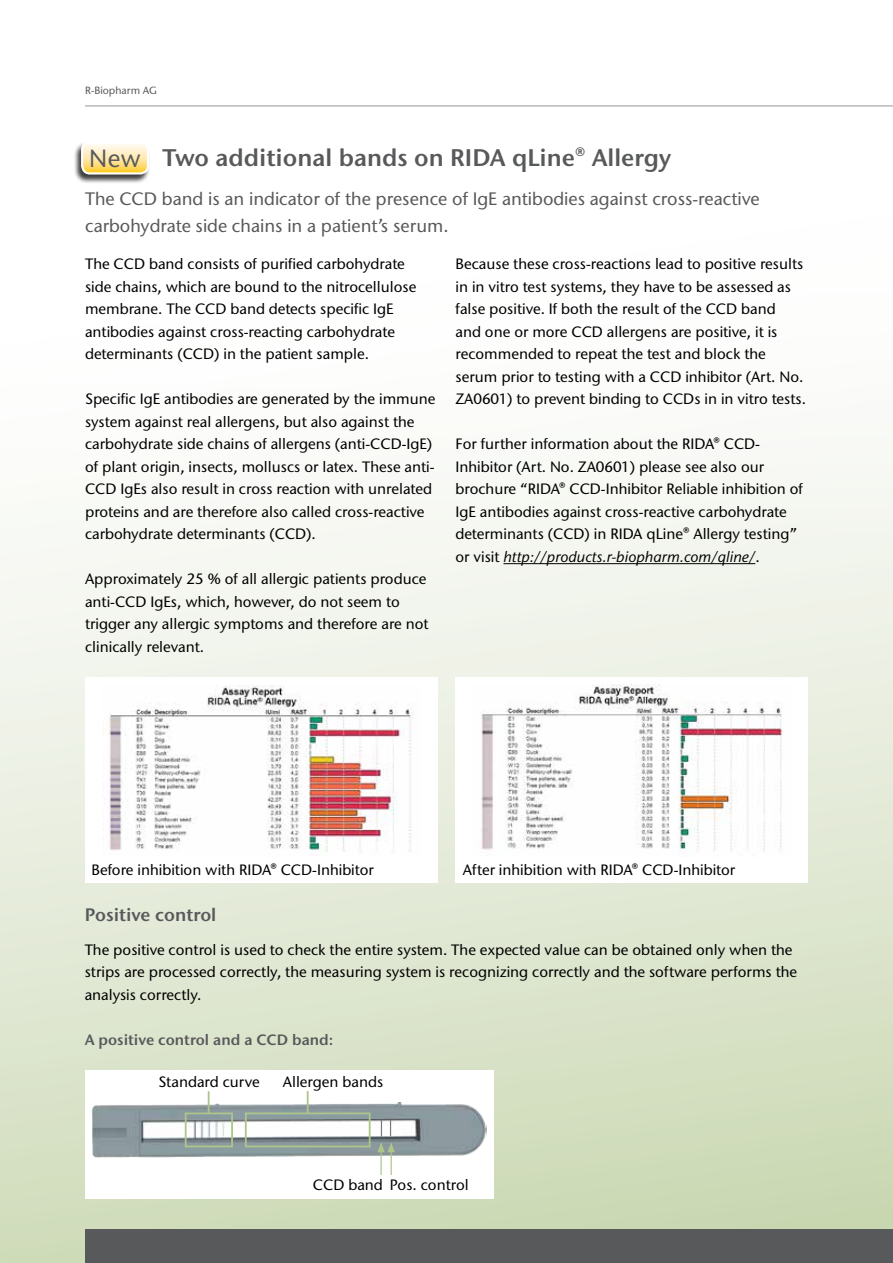
<style>
.page{position:relative;width:893px;height:1263px;background:#fff}
.page>*{position:absolute;margin:0;border:0;box-sizing:border-box;transform-origin:0 0}
.t1{font:500 24.9px "Stone Sans ITC Std";color:#58595b}
.t2{font:600 24px "Stone Sans ITC Std";color:#58595b}
.t3{font:500 18px/27px "Stone Sans ITC Std";color:#58595b}
.t4{font:600 18px "Stone Sans ITC Std";color:#58595b}
.t5{font:500 15px/22.5px "Stone Sans ITC Std";color:#000}
.t6{font:600 15px "Stone Sans ITC Std";color:#58595b}
.t7{font:500 10.5px "Stone Sans ITC Std";color:#58595b}
.s1{font-style:italic}
</style>
<div class="page">
<div style="left:0;top:0;width:893px;height:1263px;background:linear-gradient(to bottom,#fff,#d1dcbc)"></div>
<div style="left:85px;top:1229px;width:808px;height:34px;background:#58595b"></div>
<hr style="left:85px;top:106px;width:808px;height:1px;background:#939598">
<div style="left:455px;top:677px;width:353px;height:205px;background:#fff"></div>
<div style="left:85px;top:677px;width:353px;height:205px;background:#fff"></div>
<hr style="left:503px;top:563px;width:252px;height:1px;background:#000">
<div style="left:73px;top:142px;width:77px;height:43px;background:#000;opacity:.75"></div>
<svg style="left:82px;top:142px;width:66px;height:31px;background:#fee7a7"></svg>
<div style="left:81px;top:141px;width:68px;height:33px;border:2px solid #fff;border-radius:8px"></div>
<div style="left:85px;top:1070px;width:408px;height:129px;background:#fff"></div>
<img style="left:92px;top:1102px;width:395px;height:55px">
<svg style="left:381px;top:1120px;width:1px;height:16px"></svg>
<svg style="left:390px;top:1120px;width:1px;height:16px"></svg>
<div style="left:185px;top:1112px;width:48px;height:35px;border:2px solid #adc58b"></div>
<hr style="left:208px;top:1091px;width:2px;height:23px;background:#adc58b">
<div style="left:245px;top:1112px;width:126px;height:35px;border:2px solid #adc58b"></div>
<hr style="left:307px;top:1091px;width:2px;height:23px;background:#adc58b">
<svg style="left:377px;top:1142px;width:18px;height:33px"></svg>
<img style="left:103px;top:685px;width:310px;height:168px">
<img style="left:481px;top:685px;width:302px;height:172px">
<p class="t7" style="left:85px;top:83px;width:73px">R-Biopharm AG</p>
<h2 class="t2" style="left:163px;top:143px;width:510px">Two additional bands on RIDA qLine® Allergy</h2>
<h1 class="t1" style="left:89px;top:143px;width:53px">New</h1>
<p class="t3" style="left:85px;top:185px;width:676px">The CCD band is an indicator of the presence of IgE antibodies against cross-reactive carbohydrate side chains in a patient’s serum.</p>
<p class="t5" style="left:85px;top:253px;width:333px">The CCD band consists of purified carbohydrate side chains, which are bound to the nitrocellulose membrane. The CCD band detects specific IgE antibodies against cross-reacting carbohydrate determinants (CCD) in the patient sample.</p>
<p class="t5" style="left:85px;top:388px;width:352px">Specific IgE antibodies are generated by the immune system against real allergens, but also against the carbohydrate side chains of allergens (anti-CCD-IgE) of plant origin, insects, molluscs or latex. These anti-CCD IgEs also result in cross reaction with unrelated proteins and are therefore also called cross-reactive carbohydrate determinants (CCD).</p>
<p class="t5" style="left:85px;top:568px;width:345px">Approximately 25 % of all allergic patients produce anti-CCD IgEs, which, however, do not seem to trigger any allergic symptoms and therefore are not clinically relevant.</p>
<p class="t5" style="left:455px;top:253px;width:352px">Because these cross-reactions lead to positive results in in vitro test systems, they have to be assessed as false positive. If both the result of the CCD band<br>and one or more CCD allergens are positive, it is recommended to repeat the test and block the serum prior to testing with a CCD inhibitor (Art. No.<br>ZA0601) to prevent binding to CCDs in in vitro tests.</p>
<p class="t5" style="left:455px;top:433px;width:349px">For further information about the RIDA® CCD-Inhibitor (Art. No. ZA0601) please see also our brochure “RIDA® CCD-Inhibitor Reliable inhibition of IgE antibodies against cross-reactive carbohydrate determinants (CCD) in RIDA qLine® Allergy testing” or visit <span class="s1">http://products.r-biopharm.com/qline/</span>.</p>
<p class="t5" style="left:91px;top:858px;width:284px">Before inhibition with RIDA® CCD-Inhibitor</p>
<p class="t5" style="left:463px;top:858px;width:274px">After inhibition with RIDA® CCD-Inhibitor</p>
<p class="t4" style="left:85px;top:903px;width:133px">Positive control</p>
<p class="t5" style="left:85px;top:938px;width:714px">The positive control is used to check the entire system. The expected value can be obtained only when the strips are processed correctly, the measuring system is recognizing correctly and the software performs the analysis correctly.</p>
<p class="t6" style="left:85px;top:1030px;width:250px">A positive control and a CCD band:</p>
<p class="t5" style="left:159px;top:1070px;width:103px">Standard curve</p>
<p class="t5" style="left:283px;top:1070px;width:102px">Allergen bands</p>
<p class="t5" style="left:313px;top:1173px;width:157px">CCD band Pos. control</p>
</div>
